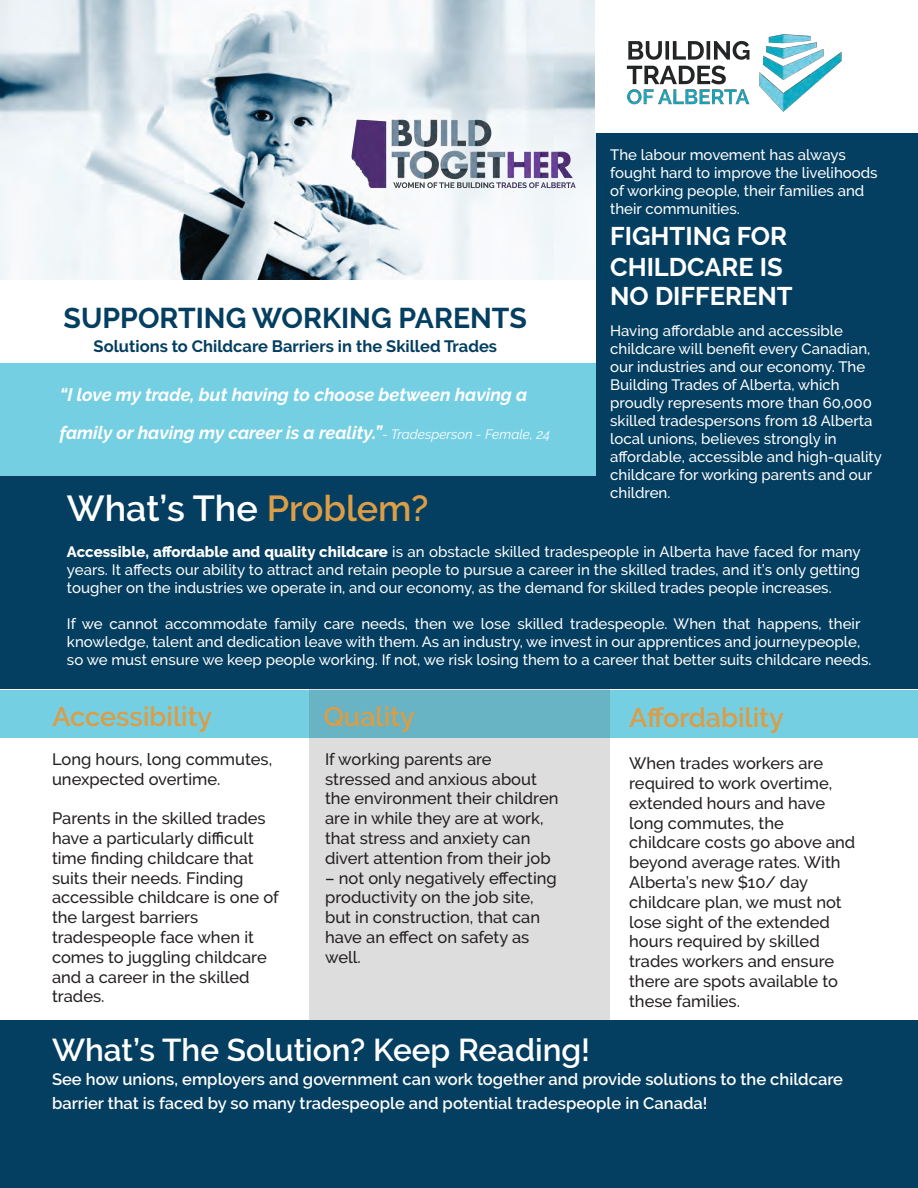
<style>
.page{position:relative;width:918px;height:1188px;background:#043e60}
.page>*{position:absolute;margin:0;border:0;box-sizing:border-box;transform-origin:0 0}
.t1{font:600 36px "Raleway";color:#fff}
.t2{font:600 31.5px "Raleway";color:#fff}
.t3{font:700 28.5px "Raleway";color:#043e60}
.t4{font:600 27px "Raleway";color:#db9d46}
.t5{font:700 25.5px/30.3px "Raleway";color:#fff}
.t6{font:italic 700 18px/37.5px "Raleway";color:#fff}
.t7{font:500 16.5px/19.8px "Raleway";color:#231f20}
.t8{font:600 16.5px/24px "Raleway";color:#fff}
.t9{font:700 16.5px "Raleway";color:#043e60}
.t10{font:500 15px/18px "Raleway";color:#fff}
.s1{font-weight:400;font-size:13.5px}
.s2{color:#db9d46}
.s3{font-weight:800}
</style>
<div class="page">
<img style="left:0;top:0;width:595px;height:281px">
<div style="left:595px;top:0;width:323px;height:132px;background:#fff"></div>
<div style="left:0;top:690px;width:918px;height:330px;background:#fff"></div>
<div style="left:0;top:690px;width:918px;height:47px;background:#75cfe3"></div>
<svg style="left:309px;top:690px;width:300px;height:330px;fill:#dedddd"></svg>
<div style="left:0;top:363px;width:595px;height:113px;background:#75cfe3"></div>
<img style="left:627px;top:34px;width:215px;height:78px">
<div style="left:0;top:281px;width:595px;height:82px;background:#fff"></div>
<img style="left:349px;top:116px;width:229px;height:77px">
<p class="t10" style="left:610px;top:146px;width:269px">The labour movement has always fought hard to improve the livelihoods of working people, their families and their communities.</p>
<h3 class="t5" style="left:610px;top:221px;width:184px">FIGHTING FOR<br>CHILDCARE IS<br>NO DIFFERENT</h3>
<p class="t10" style="left:610px;top:321px;width:273px">Having affordable and accessible childcare will benefit every Canadian, our industries and our economy. The Building Trades of Alberta, which proudly represents more than 60,000 skilled tradespersons from 18 Alberta local unions, believes strongly in affordable, accessible and high-quality childcare for working parents and our children.</p>
<h3 class="t3" style="left:64px;top:301px;width:465px">SUPPORTING WORKING PARENTS</h3>
<p class="t9" style="left:94px;top:336px;width:405px">Solutions to Childcare Barriers in the Skilled Trades</p>
<p class="t6" style="left:60px;top:376px;width:492px">“I love my trade, but having to choose between having a family or having my career is a reality.”<span class="s1">- Tradesperson - Female, 24</span></p>
<h1 class="t1" style="left:67px;top:487px;width:363px">What’s The <span class="s2">Problem?</span></h1>
<p class="t10" style="left:67px;top:543px;width:795px;text-align:justify"><span class="s3">Accessible, affordable and quality childcare</span> is an obstacle skilled tradespeople in Alberta have faced for many years. It affects our ability to attract and retain people to pursue a career in the skilled trades, and it’s only getting tougher on the industries we operate in, and our economy, as the demand for skilled trades people increases.</p>
<p class="t10" style="left:67px;top:615px;width:806px">If we cannot accommodate family care needs, then we lose skilled tradespeople. When that happens, their knowledge, talent and dedication leave with them. As an industry, we invest in our apprentices and journeypeople, so we must ensure we keep people working. If not, we risk losing them to a career that better suits childcare needs.</p>
<h3 class="t4" style="left:52px;top:701px;width:161px">Accessibility</h3>
<h3 class="t4" style="left:629px;top:702px;width:156px">Affordability</h3>
<h3 class="t4" style="left:324px;top:701px;width:93px">Quality</h3>
<p class="t7" style="left:52px;top:749px;width:222px">Long hours, long commutes, unexpected overtime.</p>
<p class="t7" style="left:52px;top:809px;width:228px">Parents in the skilled trades have a particularly difficult time finding childcare that suits their needs. Finding accessible childcare is one of the largest barriers tradespeople face when it comes to juggling childcare and a career in the skilled trades.</p>
<p class="t7" style="left:325px;top:749px;width:235px">If working parents are stressed and anxious about the environment their children are in while they are at work, that stress and anxiety can divert attention from their job</p>
<p class="t7" style="left:325px;top:868px;width:233px">– not only negatively effecting productivity on the job site, but in construction, that can have an effect on safety as well.</p>
<p class="t7" style="left:629px;top:753px;width:228px">When trades workers are required to work overtime, extended hours and have long commutes, the childcare costs go above and beyond average rates. With<br>Alberta’s new $10/ day childcare plan, we must not lose sight of the extended hours required by skilled trades workers and ensure there are spots available to these families.</p>
<h2 class="t2" style="left:52px;top:1031px;width:540px">What’s The Solution? Keep Reading!</h2>
<p class="t8" style="left:52px;top:1067px;width:792px">See how unions, employers and government can work together and provide solutions to the childcare barrier that is faced by so many tradespeople and potential tradespeople in Canada!</p>
</div>
